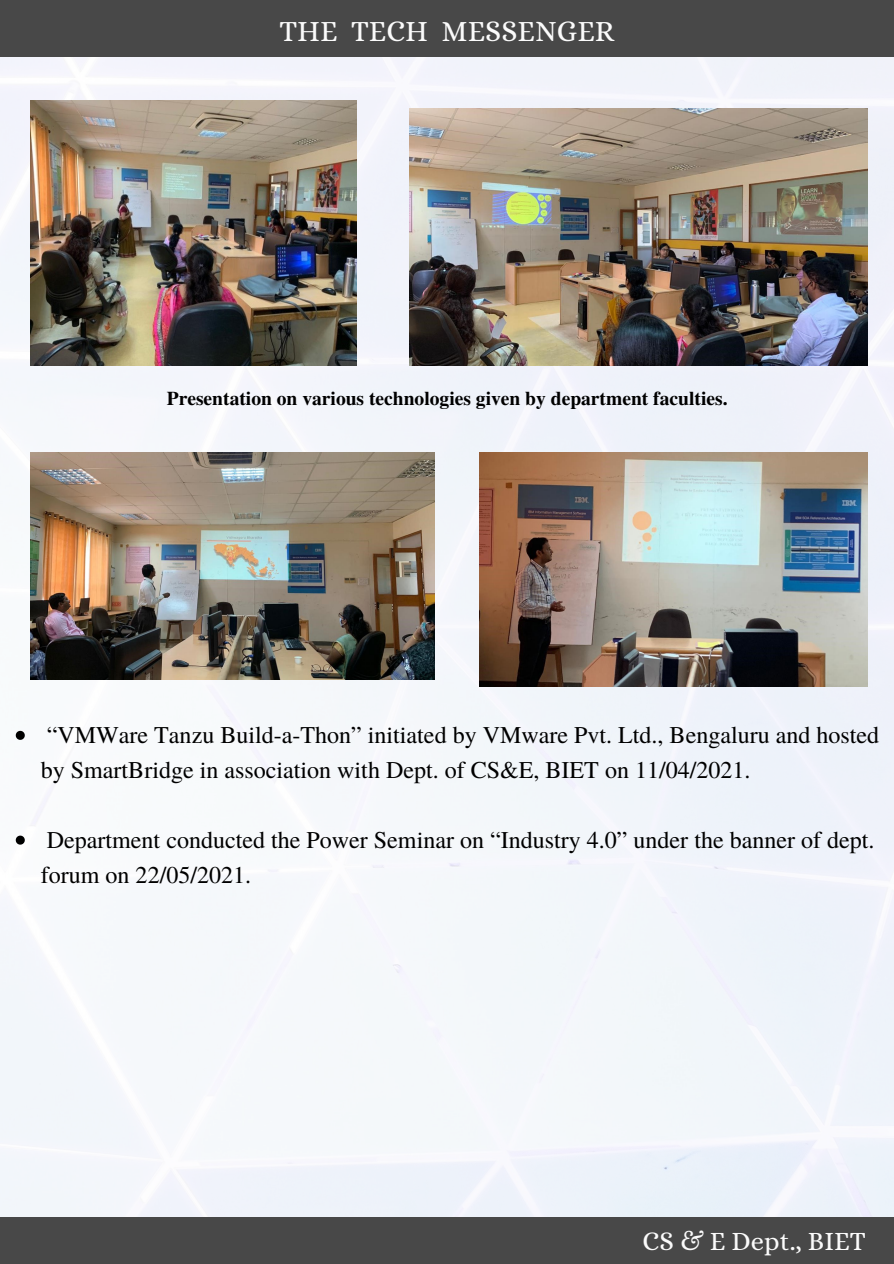
<style>
.page{position:relative;width:894px;height:1264px;background:#fff}
.page>*{position:absolute;margin:0;border:0;box-sizing:border-box;transform-origin:0 0}
.t1{font:29.55px "Alice";color:#fbfbfb}
.t2{font:26.55px "Alice";color:#fbfbfb}
.t3{font:24px/35px "Te X Gyre Termes";color:#000}
.t4{font:700 19.5px "Te X Gyre Termes";color:#000}
</style>
<div class="page">
<div style="left:0;top:57px;width:893px;height:1159px;background:#f3f6fb"></div>
<div style="left:0;top:0;width:893px;height:57px;background:#484848"></div>
<div style="left:0;top:1216px;width:893px;height:47px;background:#484848"></div>
<img style="left:409px;top:108px;width:457px;height:257px">
<img style="left:31px;top:100px;width:325px;height:265px">
<img style="left:31px;top:452px;width:403px;height:227px">
<img style="left:479px;top:452px;width:387px;height:234px">
<svg style="left:16px;top:731px;width:9px;height:9px"></svg>
<svg style="left:16px;top:835px;width:9px;height:9px"></svg>
<p class="t1" style="left:279px;top:14px;width:336px">THE TECH MESSENGER</p>
<p class="t4" style="left:167px;top:383px;width:562px">Presentation on various technologies given by department faculties.</p>
<p class="t3" style="left:41px;top:716px;width:839px">“VMWare Tanzu Build-a-Thon” initiated by VMware Pvt. Ltd., Bengaluru and hosted by SmartBridge in association with Dept. of CS&amp;E, BIET on 11/04/2021.</p>
<p class="t3" style="left:41px;top:821px;width:834px">Department conducted the Power Seminar on “Industry 4.0” under the banner of dept. forum on 22/05/2021.</p>
<p class="t2" style="left:642px;top:1225px;width:225px">CS &amp; E Dept., BIET</p>
</div>
